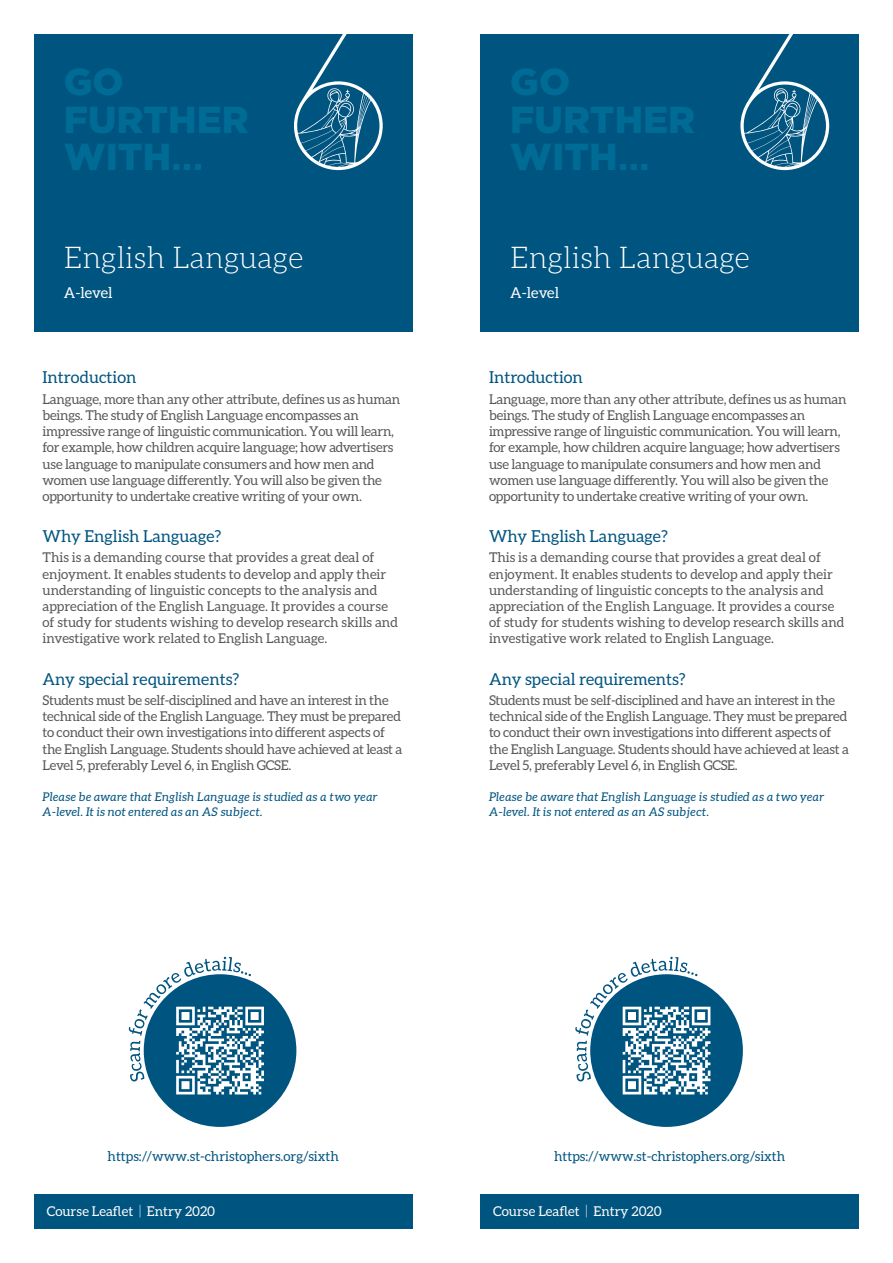
<style>
.page{position:relative;width:893px;height:1263px;background:#fff}
.page>*{position:absolute;margin:0;border:0;box-sizing:border-box;transform-origin:0 0}
.t1{font:900 37.5px "Gotham HTF";color:#006b95}
.t2{font:300 30px "Aleo";color:#fff}
.t3{font:16.5px "Aleo";color:#005480}
.t4{font:15px "Aleo";color:#fff}
.t5{font:13.5px/16.2px "Aleo";letter-spacing:-.02em;color:#57585a}
.t6{font:13.5px/16.2px "Aleo";color:#57585a}
.t7{font:13.5px "Aleo";color:#005480}
.t8{font:13.5px "Aleo";color:#fff}
.t9{font:italic 12px/14.4px "Aleo";letter-spacing:.02em;color:#005480}
.s1{font-weight:700}
.s2{font-weight:300}
</style>
<div class="page">
<div style="left:144px;top:974px;width:152px;height:153px;background:#005480;border-radius:50%"></div>
<svg style="left:129px;top:957px;width:135px;height:137px"></svg>
<div style="left:590px;top:974px;width:153px;height:153px;background:#005480;border-radius:50%"></div>
<svg style="left:575px;top:957px;width:135px;height:137px"></svg>
<div style="left:34px;top:34px;width:378px;height:298px;background:#005480"></div>
<svg style="left:294px;top:34px;width:89px;height:136px"></svg>
<div style="left:480px;top:34px;width:379px;height:298px;background:#005480"></div>
<svg style="left:740px;top:34px;width:89px;height:136px"></svg>
<div style="left:34px;top:1195px;width:378px;height:34px;background:#005480"></div>
<div style="left:480px;top:1195px;width:379px;height:34px;background:#005480"></div>
<p class="t1" style="left:64px;top:60px;width:61px">GO</p>
<p class="t1" style="left:64px;top:98px;width:186px">FURTHER</p>
<p class="t1" style="left:64px;top:135px;width:141px">WITH<span class="s1">...</span></p>
<p class="t2" style="left:64px;top:241px;width:241px">English Language</p>
<p class="t4" style="left:64px;top:284px;width:50px">A-level</p>
<p class="t3" style="left:43px;top:368px;width:95px">Introduction</p>
<p class="t5" style="left:43px;top:391px;width:359px">Language, more than any other attribute, defines us as human beings. The study of English Language encompasses an impressive range of linguistic communication. You will learn, for example, how children acquire language; how advertisers use language to manipulate consumers and how men and women use language differently. You will also be given the opportunity to undertake creative writing of your own.</p>
<p class="t3" style="left:43px;top:527px;width:180px">Why English Language?</p>
<p class="t6" style="left:43px;top:549px;width:357px">This is a demanding course that provides a great deal of enjoyment. It enables students to develop and apply their understanding of linguistic concepts to the analysis and appreciation of the English Language. It provides a course of study for students wishing to develop research skills and investigative work related to English Language.</p>
<p class="t3" style="left:43px;top:669px;width:198px">Any special requirements?</p>
<p class="t5" style="left:43px;top:692px;width:361px">Students must be self-disciplined and have an interest in the technical side of the English Language. They must be prepared to conduct their own investigations into different aspects of the English Language. Students should have achieved at least a Level 5, preferably Level 6, in English GCSE.</p>
<p class="t9" style="left:43px;top:789px;width:336px">Please be aware that English Language is studied as a two year<br>A-level. It is not entered as an AS subject.</p>
<p class="t1" style="left:510px;top:60px;width:61px">GO</p>
<p class="t1" style="left:510px;top:98px;width:186px">FURTHER</p>
<p class="t1" style="left:510px;top:135px;width:141px">WITH<span class="s1">...</span></p>
<p class="t2" style="left:510px;top:241px;width:241px">English Language</p>
<p class="t4" style="left:510px;top:284px;width:50px">A-level</p>
<p class="t3" style="left:489px;top:368px;width:95px">Introduction</p>
<p class="t5" style="left:489px;top:391px;width:359px">Language, more than any other attribute, defines us as human beings. The study of English Language encompasses an impressive range of linguistic communication. You will learn, for example, how children acquire language; how advertisers use language to manipulate consumers and how men and women use language differently. You will also be given the opportunity to undertake creative writing of your own.</p>
<p class="t3" style="left:489px;top:527px;width:180px">Why English Language?</p>
<p class="t6" style="left:489px;top:549px;width:357px">This is a demanding course that provides a great deal of enjoyment. It enables students to develop and apply their understanding of linguistic concepts to the analysis and appreciation of the English Language. It provides a course of study for students wishing to develop research skills and investigative work related to English Language.</p>
<p class="t3" style="left:489px;top:669px;width:198px">Any special requirements?</p>
<p class="t5" style="left:489px;top:692px;width:361px">Students must be self-disciplined and have an interest in the technical side of the English Language. They must be prepared to conduct their own investigations into different aspects of the English Language. Students should have achieved at least a Level 5, preferably Level 6, in English GCSE.</p>
<p class="t9" style="left:489px;top:789px;width:336px">Please be aware that English Language is studied as a two year<br>A-level. It is not entered as an AS subject.</p>
<p class="t7" style="left:108px;top:1148px;width:233px">https://www.st-christophers.org/sixth</p>
<p class="t7" style="left:554px;top:1148px;width:233px">https://www.st-christophers.org/sixth</p>
<p class="t8" style="left:47px;top:1204px;width:170px">Course Leaflet <span class="s2">|</span> Entry 2020</p>
<p class="t8" style="left:493px;top:1204px;width:170px">Course Leaflet <span class="s2">|</span> Entry 2020</p>
</div>
